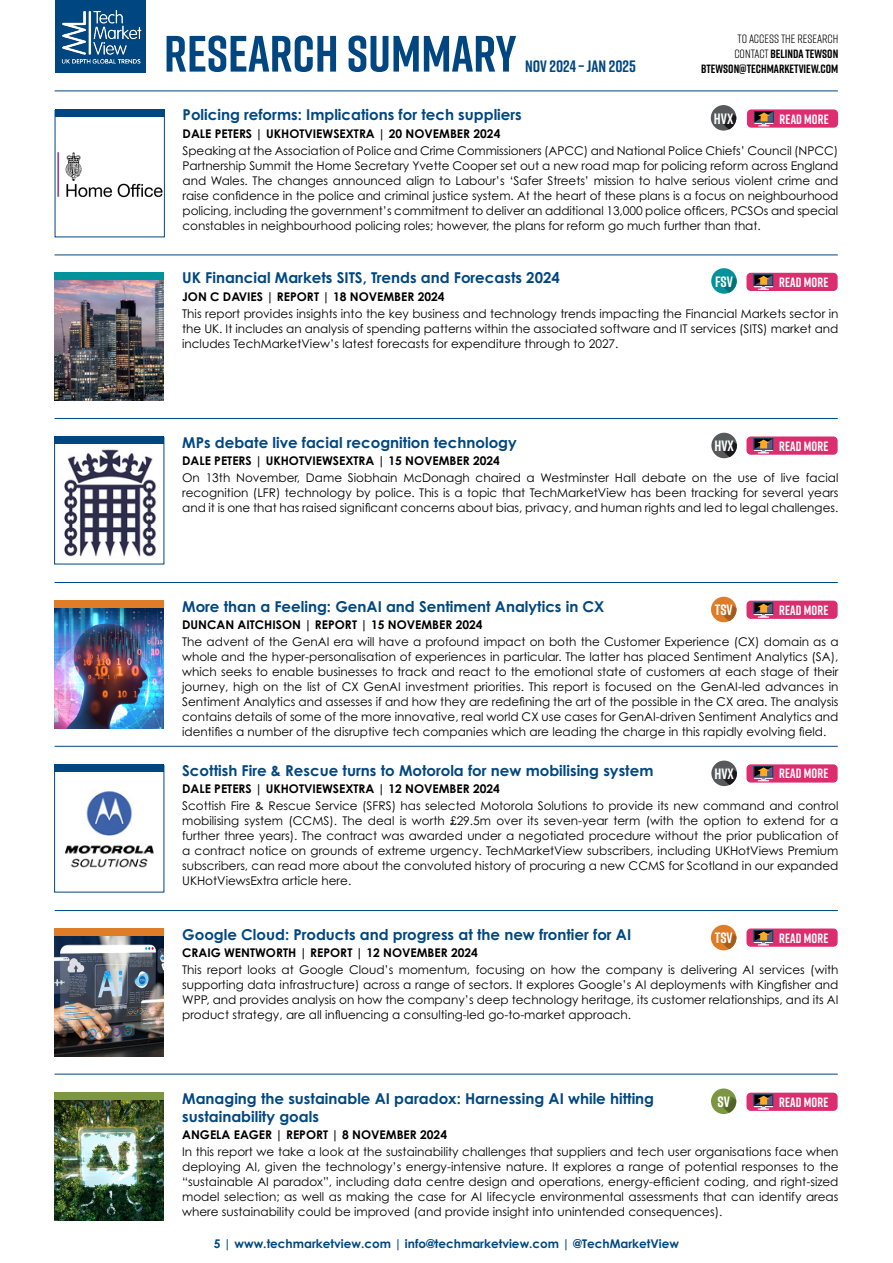
<style>
.page{position:relative;width:893px;height:1263px;background:#fff}
.page>*{position:absolute;margin:0;border:0;box-sizing:border-box;transform-origin:0 0}
.t1{font:700 51px "Rift";color:#004781}
.t2{font:700 16.5px "Rift";color:#004781}
.t3{font:700 15px/18px "Century Gothic Std";color:#004781}
.t4{font:700 15px "Rift";color:#fff}
.t5{font:700 13.5px "Rift";letter-spacing:.01em;color:#fff;scale:.95 1}
.t6{font:12px/15px "Century Gothic Std";color:#000;text-align:justify}
.t7{font:700 12px "Century Gothic Std";color:#000}
.t8{font:700 12px/15px "Rift";color:#000;text-align:right}
.t9{font:700 12px "Century Gothic Std";color:#004781}
.s1{font-weight:400}
</style>
<div class="page">
<hr style="left:55px;top:91px;width:783px;height:1px;background:#004781">
<div style="left:55px;top:0;width:91px;height:73px;background:#004781"></div>
<img style="left:61px;top:10px;width:81px;height:54px">
<hr style="left:55px;top:582px;width:783px;height:1px;background:#004781">
<hr style="left:55px;top:418px;width:783px;height:1px;background:#004781">
<hr style="left:55px;top:255px;width:783px;height:1px;background:#004781">
<hr style="left:55px;top:746px;width:783px;height:1px;background:#004781">
<hr style="left:55px;top:910px;width:783px;height:1px;background:#004781">
<hr style="left:55px;top:1074px;width:783px;height:1px;background:#004781">
<img style="left:55px;top:280px;width:109px;height:120px">
<div style="left:55px;top:272px;width:109px;height:8px;background:#00939c"></div>
<div style="left:746px;top:273px;width:92px;height:18px;background:#dc2e6f;border-radius:4px"></div>
<svg style="left:754px;top:274px;width:19px;height:16px"></svg>
<img style="left:64px;top:449px;width:93px;height:108px">
<div style="left:54px;top:437px;width:110px;height:127px;border:1px solid #004781"></div>
<div style="left:55px;top:436px;width:109px;height:8px;background:#004781"></div>
<div style="left:746px;top:436px;width:92px;height:19px;background:#dc2e6f;border-radius:4px"></div>
<svg style="left:754px;top:438px;width:19px;height:16px"></svg>
<img style="left:55px;top:608px;width:109px;height:120px">
<div style="left:55px;top:600px;width:109px;height:8px;background:#de7c28"></div>
<div style="left:746px;top:601px;width:92px;height:18px;background:#dc2e6f;border-radius:4px"></div>
<svg style="left:754px;top:602px;width:19px;height:16px"></svg>
<img style="left:64px;top:791px;width:90px;height:77px">
<div style="left:54px;top:765px;width:110px;height:127px;border:1px solid #004781"></div>
<div style="left:55px;top:764px;width:109px;height:8px;background:#004781"></div>
<div style="left:746px;top:764px;width:92px;height:18px;background:#dc2e6f;border-radius:4px"></div>
<svg style="left:754px;top:766px;width:19px;height:15px"></svg>
<img style="left:55px;top:936px;width:109px;height:120px">
<div style="left:55px;top:929px;width:109px;height:7px;background:#de7c28"></div>
<div style="left:746px;top:928px;width:92px;height:19px;background:#dc2e6f;border-radius:4px"></div>
<svg style="left:754px;top:930px;width:19px;height:15px"></svg>
<img style="left:55px;top:1100px;width:109px;height:120px">
<div style="left:55px;top:1093px;width:109px;height:7px;background:#7c9641"></div>
<div style="left:746px;top:1093px;width:92px;height:18px;background:#dc2e6f;border-radius:4px"></div>
<svg style="left:754px;top:1094px;width:19px;height:16px"></svg>
<div style="left:711px;top:268px;width:26px;height:26px;background:#00939c;border-radius:50%"></div>
<svg style="left:722px;top:276px;width:15px;height:17px"></svg>
<div style="left:711px;top:433px;width:26px;height:25px;background:#565a5b;border-radius:50%"></div>
<svg style="left:722px;top:441px;width:15px;height:16px"></svg>
<div style="left:711px;top:761px;width:26px;height:25px;background:#565a5b;border-radius:50%"></div>
<svg style="left:722px;top:769px;width:15px;height:16px"></svg>
<div style="left:711px;top:597px;width:25px;height:25px;background:#de7c28;border-radius:50%"></div>
<svg style="left:721px;top:605px;width:16px;height:16px"></svg>
<div style="left:711px;top:925px;width:25px;height:25px;background:#de7c28;border-radius:50%"></div>
<svg style="left:721px;top:933px;width:16px;height:16px"></svg>
<div style="left:711px;top:1088px;width:25px;height:26px;background:#7c9641;border-radius:50%"></div>
<svg style="left:721px;top:1096px;width:16px;height:17px"></svg>
<img style="left:57px;top:152px;width:106px;height:46px">
<div style="left:55px;top:110px;width:110px;height:127px;border:1px solid #004781"></div>
<div style="left:55px;top:109px;width:109px;height:8px;background:#004781"></div>
<div style="left:747px;top:109px;width:91px;height:19px;background:#dc2e6f;border-radius:4px"></div>
<svg style="left:754px;top:111px;width:20px;height:16px"></svg>
<div style="left:711px;top:105px;width:25px;height:26px;background:#565a5b;border-radius:50%"></div>
<svg style="left:721px;top:113px;width:16px;height:16px"></svg>
<h1 class="t1" style="left:164px;top:17px;width:354px">RESEARCH SUMMARY</h1>
<h2 class="t2" style="left:525px;top:54px;width:112px">NOV 2024 – JAN 2025</h2>
<p class="t8" style="left:701px;top:31px;width:139px"><span class="s1">TO ACCESS THE RESEARCH<br>CONTACT</span> BELINDA TEWSON<br>BTEWSON@TECHMARKETVIEW.COM</p>
<p class="t3" style="left:183px;top:106px;width:341px">Policing reforms: Implications for tech suppliers</p>
<p class="t7" style="left:183px;top:126px;width:319px">DALE PETERS | UKHOTVIEWSEXTRA | 20 NOVEMBER 2024</p>
<p class="t6" style="left:183px;top:143px;width:657px">Speaking at the Association of Police and Crime Commissioners (APCC) and National Police Chiefs’ Council (NPCC)<br>Partnership Summit the Home Secretary Yvette Cooper set out a new road map for policing reform across England and Wales. The changes announced align to Labour’s ‘Safer Streets’ mission to halve serious violent crime and raise confidence in the police and criminal justice system. At the heart of these plans is a focus on neighbourhood policing, including the government’s commitment to deliver an additional 13,000 police officers, PCSOs and special constables in neighbourhood policing roles; however, the plans for reform go much further than that.</p>
<p class="t4" style="left:714px;top:108px;width:21px">HVX</p>
<p class="t5" style="left:780px;top:109px;width:53px">READ MORE</p>
<p class="t3" style="left:182px;top:269px;width:379px">UK Financial Markets SITS, Trends and Forecasts 2024</p>
<p class="t7" style="left:182px;top:289px;width:264px">JON C DAVIES | REPORT | 18 NOVEMBER 2024</p>
<p class="t6" style="left:182px;top:306px;width:658px">This report provides insights into the key business and technology trends impacting the Financial Markets sector in the UK. It includes an analysis of spending patterns within the associated software and IT services (SITS) market and includes TechMarketView’s latest forecasts for expenditure through to 2027.</p>
<p class="t4" style="left:715px;top:271px;width:19px">FSV</p>
<p class="t5" style="left:779px;top:272px;width:53px">READ MORE</p>
<p class="t3" style="left:182px;top:433px;width:336px">MPs debate live facial recognition technology</p>
<p class="t7" style="left:182px;top:453px;width:319px">DALE PETERS | UKHOTVIEWSEXTRA | 15 NOVEMBER 2024</p>
<p class="t6" style="left:182px;top:470px;width:658px">On 13th November, Dame Siobhain McDonagh chaired a Westminster Hall debate on the use of live facial recognition (LFR) technology by police. This is a topic that TechMarketView has been tracking for several years and it is one that has raised significant concerns about bias, privacy, and human rights and led to legal challenges.</p>
<p class="t4" style="left:714px;top:435px;width:21px">HVX</p>
<p class="t5" style="left:779px;top:436px;width:53px">READ MORE</p>
<p class="t3" style="left:182px;top:597px;width:424px">More than a Feeling: GenAI and Sentiment Analytics in CX</p>
<p class="t7" style="left:182px;top:617px;width:302px">DUNCAN AITCHISON | REPORT | 15 NOVEMBER 2024</p>
<p class="t6" style="left:182px;top:634px;width:658px">The advent of the GenAI era will have a profound impact on both the Customer Experience (CX) domain as a whole and the hyper-personalisation of experiences in particular. The latter has placed Sentiment Analytics (SA), which seeks to enable businesses to track and react to the emotional state of customers at each stage of their journey, high on the list of CX GenAI investment priorities. This report is focused on the GenAI-led advances in Sentiment Analytics and assesses if and how they are redefining the art of the possible in the CX area. The analysis contains details of some of the more innovative, real world CX use cases for GenAI-driven Sentiment Analytics and identifies a number of the disruptive tech companies which are leading the charge in this rapidly evolving field.</p>
<p class="t4" style="left:715px;top:599px;width:19px">TSV</p>
<p class="t5" style="left:779px;top:600px;width:53px">READ MORE</p>
<p class="t3" style="left:182px;top:761px;width:473px">Scottish Fire &amp; Rescue turns to Motorola for new mobilising system</p>
<p class="t7" style="left:182px;top:781px;width:319px">DALE PETERS | UKHOTVIEWSEXTRA | 12 NOVEMBER 2024</p>
<p class="t6" style="left:182px;top:798px;width:658px">Scottish Fire &amp; Rescue Service (SFRS) has selected Motorola Solutions to provide its new command and control mobilising system (CCMS). The deal is worth £29.5m over its seven-year term (with the option to extend for a further three years). The contract was awarded under a negotiated procedure without the prior publication of a contract notice on grounds of extreme urgency. TechMarketView subscribers, including UKHotViews Premium subscribers, can read more about the convoluted history of procuring a new CCMS for Scotland in our expanded UKHotViewsExtra article here.</p>
<p class="t4" style="left:714px;top:763px;width:21px">HVX</p>
<p class="t5" style="left:779px;top:764px;width:53px">READ MORE</p>
<p class="t3" style="left:182px;top:925px;width:451px">Google Cloud: Products and progress at the new frontier for AI</p>
<p class="t7" style="left:182px;top:945px;width:297px">CRAIG WENTWORTH | REPORT | 12 NOVEMBER 2024</p>
<p class="t6" style="left:182px;top:962px;width:658px">This report looks at Google Cloud’s momentum, focusing on how the company is delivering AI services (with supporting data infrastructure) across a range of sectors. It explores Google’s AI deployments with Kingfisher and WPP, and provides analysis on how the company’s deep technology heritage, its customer relationships, and its AI product strategy, are all influencing a consulting-led go-to-market approach.</p>
<p class="t4" style="left:715px;top:927px;width:19px">TSV</p>
<p class="t5" style="left:779px;top:928px;width:53px">READ MORE</p>
<p class="t3" style="left:182px;top:1089px;width:473px">Managing the sustainable AI paradox: Harnessing AI while hitting sustainability goals</p>
<p class="t7" style="left:182px;top:1127px;width:266px">ANGELA EAGER | REPORT | 8 NOVEMBER 2024</p>
<p class="t6" style="left:182px;top:1144px;width:658px">In this report we take a look at the sustainability challenges that suppliers and tech user organisations face when deploying AI, given the technology’s energy-intensive nature. It explores a range of potential responses to the “sustainable AI paradox”, including data centre design and operations, energy-efficient coding, and right-sized model selection; as well as making the case for AI lifecycle environmental assessments that can identify areas where sustainability could be improved (and provide insight into unintended consequences).</p>
<p class="t4" style="left:717px;top:1091px;width:14px">SV</p>
<p class="t5" style="left:779px;top:1092px;width:53px">READ MORE</p>
<p class="t9" style="left:214px;top:1236px;width:467px">5 | www.techmarketview.com | info@techmarketview.com | @TechMarketView</p>
</div>
